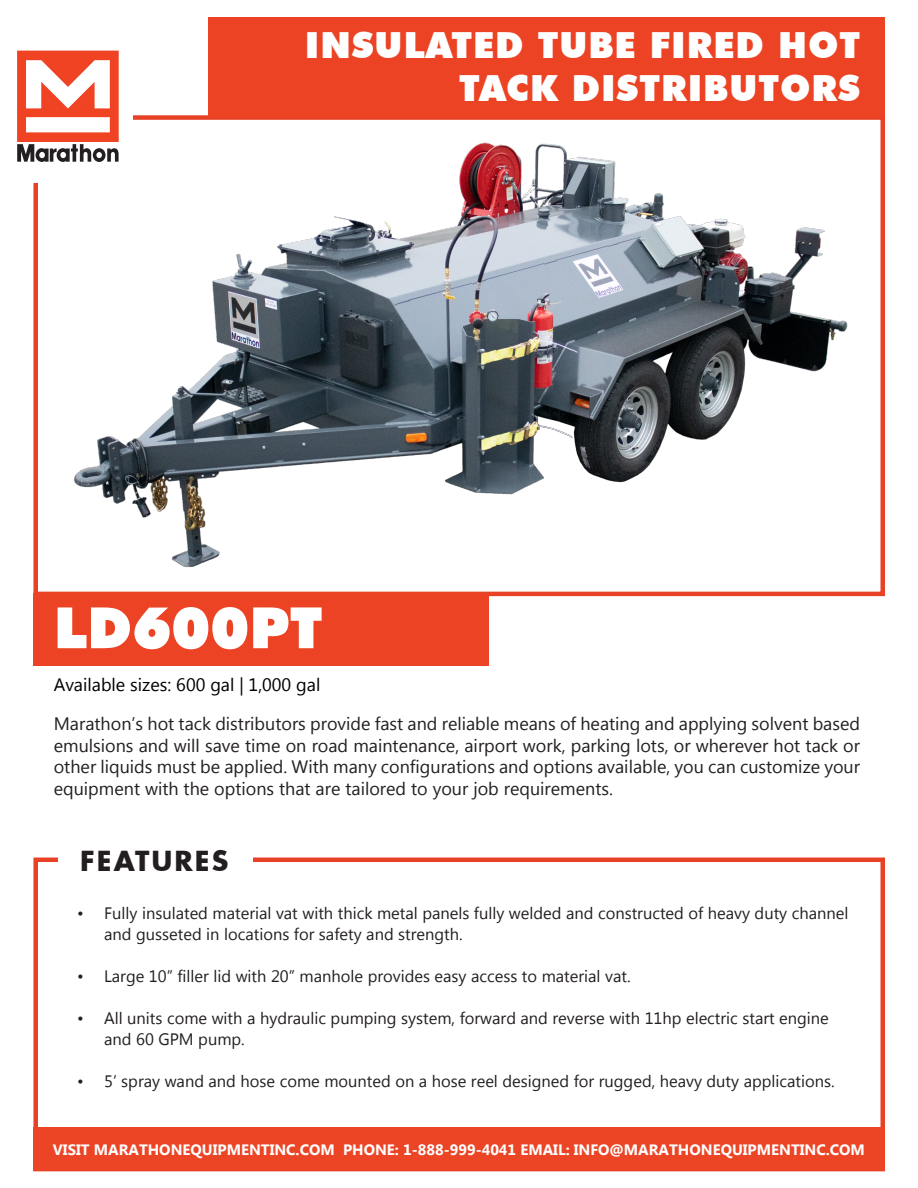
<style>
.page{position:relative;width:918px;height:1188px;background:#fff}
.page>*{position:absolute;margin:0;border:0;box-sizing:border-box;transform-origin:0 0}
.t1{font:900 57px "Futura BT";color:#fff}
.t2{font:900 36px/43.2px "Futura BT";letter-spacing:.025em;color:#fff;text-align:right}
.t3{font:700 27px "Futura";letter-spacing:.075em;color:#231f20}
.t4{font:18px/21.6px "Myanmar Text";color:#231f20;text-align:justify}
.t5{font:18px "Myanmar Text";color:#000}
.t6{font:16.5px/21px "Myanmar Text";color:#231f20}
.t7{font:700 15px "Myanmar Text";color:#fff}
</style>
<div class="page">
<div style="left:33px;top:115px;width:852px;height:481px;border:4px solid #e74226"></div>
<div style="left:33px;top:858px;width:852px;height:313px;border:4px solid #e74226"></div>
<div style="left:208px;top:17px;width:677px;height:100px;background:#ec4324"></div>
<div style="left:33px;top:594px;width:456px;height:72px;background:#ec4324"></div>
<div style="left:58px;top:843px;width:194px;height:36px;background:#fff"></div>
<div style="left:33px;top:1127px;width:852px;height:44px;background:#eb4526"></div>
<div style="left:17px;top:38px;width:116px;height:145px;background:#fff"></div>
<svg style="left:17px;top:51px;width:102px;height:111px"></svg>
<img style="left:68px;top:133px;width:780px;height:435px">
<p class="t2" style="left:305px;top:23px;width:557px">INSULATED TUBE FIRED HOT<br>TACK DISTRIBUTORS</p>
<p class="t1" style="left:54px;top:593px;width:270px">LD600PT</p>
<p class="t5" style="left:54px;top:674px;width:268px">Available sizes: 600 gal | 1,000 gal</p>
<p class="t4" style="left:54px;top:713px;width:808px">Marathon’s hot tack distributors provide fast and reliable means of heating and applying solvent based emulsions and will save time on road maintenance, airport work, parking lots, or wherever hot tack or other liquids must be applied. With many configurations and options available, you can customize your equipment with the options that are tailored to your job requirements.</p>
<p class="t3" style="left:80px;top:842px;width:150px">FEATURES</p>
<p class="t6" style="left:104px;top:903px;width:746px;text-indent:-27px">• Fully insulated material vat with thick metal panels fully welded and constructed of heavy duty channel and gusseted in locations for safety and strength.</p>
<p class="t6" style="left:77px;top:966px;width:555px">• Large 10” filler lid with 20” manhole provides easy access to material vat.</p>
<p class="t6" style="left:104px;top:1008px;width:726px;text-indent:-27px">• All units come with a hydraulic pumping system, forward and reverse with 11hp electric start engine and 60 GPM pump.</p>
<p class="t6" style="left:77px;top:1071px;width:759px">• 5’ spray wand and hose come mounted on a hose reel designed for rugged, heavy duty applications.</p>
<p class="t7" style="left:53px;top:1141px;width:814px">VISIT MARATHONEQUIPMENTINC.COM PHONE: 1-888-999-4041 EMAIL: INFO@MARATHONEQUIPMENTINC.COM</p>
</div>
